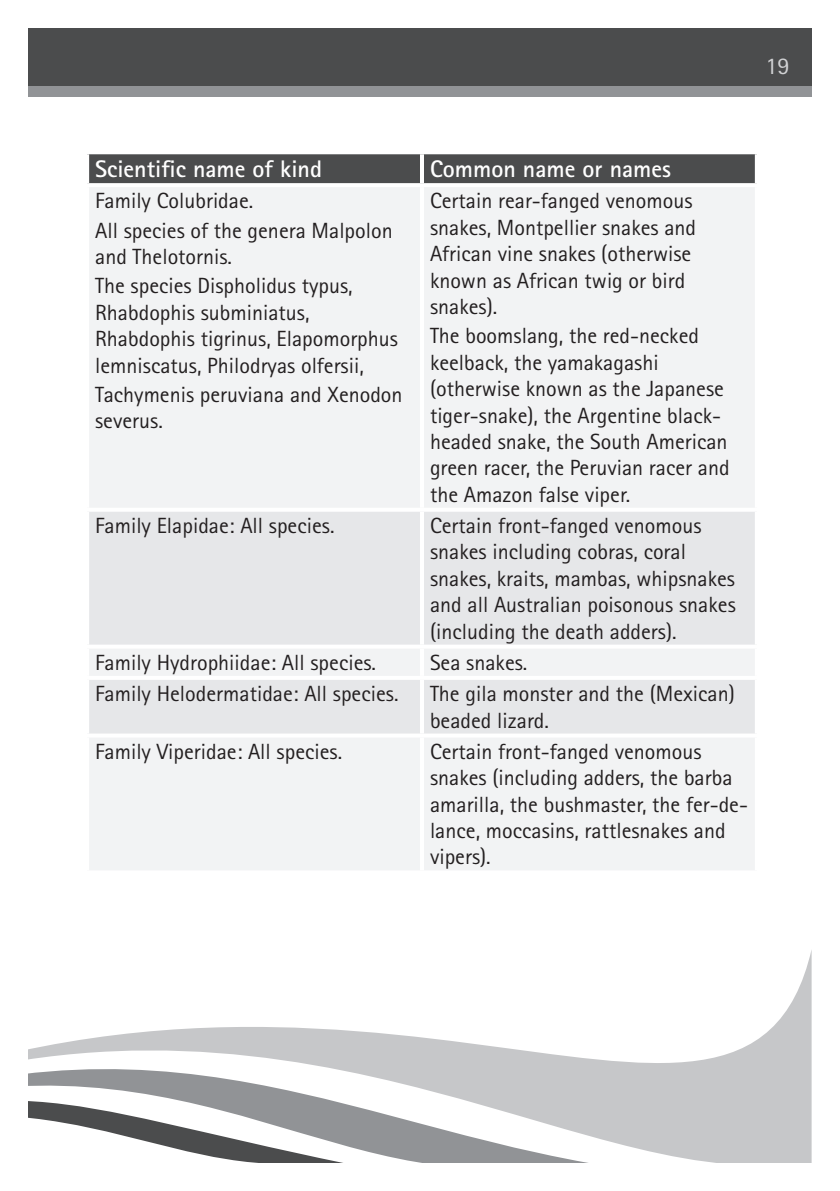
<style>
.page{position:relative;width:840px;height:1191px;background:#fff}
.page>*{position:absolute;margin:0;border:0;box-sizing:border-box;transform-origin:0 0}
.Body_Text{font:700 24px "Rotis Sans Serif Pro";color:#fff}
.t1{font:24px "Rotis Sans Serif Pro";color:#d1d2d4}
.Table_Text{font:22px/26.4px "Rotis Sans Serif Pro";color:#231f20}
</style>
<div class="page">
<div style="left:28px;top:28px;width:783px;height:68px;background:#919396"></div>
<div style="left:28px;top:28px;width:783px;height:58px;background:#4b4c4d"></div>
<svg style="left:589px;top:952px;width:222px;height:211px;fill:#c6c7c9"></svg>
<svg style="left:28px;top:1027px;width:561px;height:136px;fill:#c6c7c9"></svg>
<svg style="left:28px;top:1054px;width:320px;height:109px"></svg>
<div style="left:89px;top:154px;width:665px;height:29px;background:#4b4c4d"></div>
<div style="left:89px;top:187px;width:665px;height:683px;background:#f2f3f4"></div>
<svg style="left:89px;top:512px;width:665px;height:221px;background:#e7e8ea"></svg>
<hr style="left:420px;top:187px;width:4px;height:321px;background:#fff">
<hr style="left:85px;top:508px;width:337px;height:4px;background:#fff">
<hr style="left:422px;top:508px;width:336px;height:4px;background:#fff">
<hr style="left:420px;top:512px;width:4px;height:132px;background:#fff">
<svg style="left:754px;top:512px;width:1px;height:132px"></svg>
<svg style="left:89px;top:644px;width:333px;height:4px"></svg>
<svg style="left:422px;top:644px;width:333px;height:4px"></svg>
<hr style="left:420px;top:648px;width:4px;height:28px;background:#fff">
<hr style="left:85px;top:676px;width:337px;height:4px;background:#fff">
<hr style="left:422px;top:676px;width:336px;height:4px;background:#fff">
<hr style="left:420px;top:680px;width:4px;height:53px;background:#fff">
<svg style="left:754px;top:680px;width:1px;height:53px"></svg>
<svg style="left:89px;top:733px;width:333px;height:4px"></svg>
<svg style="left:422px;top:733px;width:333px;height:4px"></svg>
<hr style="left:420px;top:737px;width:4px;height:133px;background:#fff">
<hr style="left:420px;top:154px;width:4px;height:29px;background:#fff">
<svg style="left:754px;top:154px;width:3px;height:29px"></svg>
<svg style="left:87px;top:183px;width:335px;height:1px"></svg>
<svg style="left:422px;top:183px;width:335px;height:1px"></svg>
<p class="t1" style="left:765px;top:52px;width:25px">19</p>
<p class="Body_Text" style="left:95px;top:154px;width:228px">Scientific name of kind</p>
<p class="Body_Text" style="left:430px;top:154px;width:242px">Common name or names</p>
<p class="Table_Text" style="left:95px;top:188px;width:160px">Family Colubridae.</p>
<p class="Table_Text" style="left:95px;top:217px;width:299px">All species of the genera Malpolon and Thelotornis.</p>
<p class="Table_Text" style="left:95px;top:273px;width:304px">The species Dispholidus typus,<br>Rhabdophis subminiatus,<br>Rhabdophis tigrinus, Elapomorphus lemniscatus, Philodryas olfersii,</p>
<p class="Table_Text" style="left:95px;top:381px;width:309px">Tachymenis peruviana and Xenodon severus.</p>
<p class="Table_Text" style="left:430px;top:188px;width:267px">Certain rear-fanged venomous snakes, Montpellier snakes and<br>African vine snakes (otherwise known as African twig or bird snakes).</p>
<p class="Table_Text" style="left:430px;top:323px;width:301px">The boomslang, the red-necked keelback, the yamakagashi (otherwise known as the Japanese tiger-snake), the Argentine black&shy;headed snake, the South American green racer, the Peruvian racer and the Amazon false viper.</p>
<p class="Table_Text" style="left:95px;top:512px;width:241px">Family Elapidae: All species.</p>
<p class="Table_Text" style="left:430px;top:512px;width:307px">Certain front-fanged venomous snakes including cobras, coral snakes, kraits, mambas, whipsnakes and all Australian poisonous snakes (including the death adders).</p>
<p class="Table_Text" style="left:95px;top:649px;width:282px">Family Hydrophiidae: All species.</p>
<p class="Table_Text" style="left:430px;top:649px;width:99px">Sea snakes.</p>
<p class="Table_Text" style="left:95px;top:680px;width:305px">Family Helodermatidae: All species.</p>
<p class="Table_Text" style="left:430px;top:680px;width:306px">The gila monster and the (Mexican) beaded lizard.</p>
<p class="Table_Text" style="left:95px;top:738px;width:248px">Family Viperidae: All species.</p>
<p class="Table_Text" style="left:430px;top:738px;width:319px">Certain front-fanged venomous snakes (including adders, the barba amarilla, the bushmaster, the fer-de&shy;lance, moccasins, rattlesnakes and vipers).</p>
</div>
